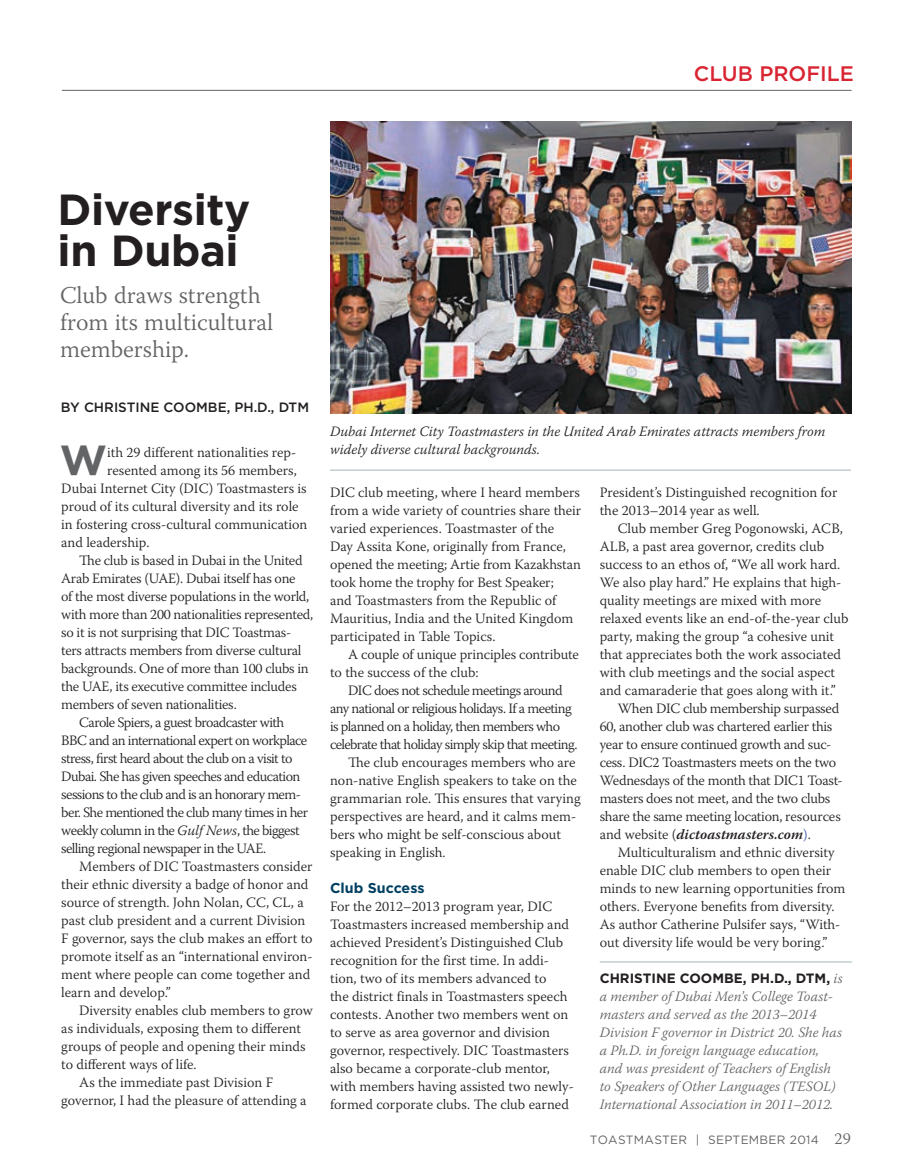
<style>
.page{position:relative;width:905px;height:1175px;background:#fff}
.page>*{position:absolute;margin:0;border:0;box-sizing:border-box;transform-origin:0 0}
.t1{font:700 43.5px/40.5px "Gotham";letter-spacing:-.01em;color:#231f20}
.t2{font:700 42px "Gotham";color:#636466}
.t3{font:300 24px/27px "Warnock Pro";color:#636466}
.t4{font:500 21px "Gotham";color:#d92432}
.t5{font:300 14.25px/18px "Warnock Pro";color:#231f20}
.t6{font:300 14.25px "Warnock Pro";letter-spacing:-.02em;color:#231f20}
.t7{font:300 14.25px "Warnock Pro";letter-spacing:-.04em;color:#231f20}
.t8{font:italic 300 14.25px/18px "Warnock Pro";color:#636466}
.t9{font:italic 300 14.25px/18px "Warnock Pro";color:#231f20}
.t10{font:italic 600 14.25px "Warnock Pro";color:#231f20}
.t11{font:700 14.25px "Gotham";color:#004063}
.t12{font:700 13.5px "Gotham";color:#231f20}
.t13{font:500 13.5px "Gotham";color:#231f20}
.t14{font:12px "Gotham";letter-spacing:.02em;color:#636466}
.s1{font-style:italic}
.s2{font-weight:300;font-style:normal}
.s3{font-weight:300;font-style:normal;color:#3953a4}
.s4{font-family:"Warnock Pro";font-weight:300;font-style:italic;font-size:14.25px;color:#636466}
.s5{font-family:"Warnock Pro";font-weight:300;font-size:16.5px}
</style>
<div class="page">
<hr style="left:62px;top:90px;width:789px;height:1px;background:#636466">
<hr style="left:330px;top:470px;width:521px;height:1px;background:#a2b5b7">
<hr style="left:599px;top:961px;width:252px;height:1px;background:#a2b5b7">
<img style="left:330px;top:121px;width:521px;height:292px">
<h3 class="t4" style="left:694px;top:60px;width:161px">CLUB PROFILE</h3>
<h1 class="t1" style="left:58px;top:189px;width:194px">Diversity in Dubai</h1>
<h3 class="t3" style="left:60px;top:281px;width:214px">Club draws strength from its multicultural membership.</h3>
<p class="t13" style="left:61px;top:399px;width:250px">BY CHRISTINE COOMBE, PH.D., DTM</p>
<h2 class="t2" style="left:60px;top:432px;width:49px">W</h2>
<p class="t5" style="left:107px;top:443px;width:191px">ith 29 different nationalities rep-</p>
<p class="t5" style="left:107px;top:461px;width:191px">resented among its 56 members,</p>
<p class="t5" style="left:61px;top:479px;width:247px">Dubai Internet City (DIC) Toastmasters is</p>
<p class="t5" style="left:61px;top:497px;width:239px">proud of its cultural diversity and its role</p>
<p class="t5" style="left:61px;top:515px;width:248px">in fostering cross-cultural communication</p>
<p class="t5" style="left:61px;top:533px;width:90px">and leadership.</p>
<p class="t6" style="left:79px;top:551px;width:225px">The club is based in Dubai in the United</p>
<p class="t6" style="left:61px;top:569px;width:236px">Arab Emirates (UAE). Dubai itself has one</p>
<p class="t6" style="left:61px;top:587px;width:250px">of the most diverse populations in the world,</p>
<p class="t6" style="left:61px;top:605px;width:253px">with more than 200 nationalities represented,</p>
<p class="t6" style="left:61px;top:623px;width:232px">so it is not surprising that DIC Toastmas-</p>
<p class="t6" style="left:61px;top:641px;width:242px">ters attracts members from diverse cultural</p>
<p class="t6" style="left:61px;top:659px;width:249px">backgrounds. One of more than 100 clubs in</p>
<p class="t6" style="left:61px;top:677px;width:237px">the UAE, its executive committee includes</p>
<p class="t6" style="left:61px;top:695px;width:177px">members of seven nationalities.</p>
<p class="t7" style="left:79px;top:713px;width:206px">Carole Spiers, a guest broadcaster with</p>
<p class="t7" style="left:61px;top:731px;width:247px">BBC and an international expert on workplace</p>
<p class="t7" style="left:61px;top:749px;width:233px">stress, first heard about the club on a visit to</p>
<p class="t7" style="left:61px;top:767px;width:241px">Dubai. She has given speeches and education</p>
<p class="t7" style="left:61px;top:785px;width:241px">sessions to the club and is an honorary mem-</p>
<p class="t7" style="left:61px;top:803px;width:248px">ber. She mentioned the club many times in her</p>
<p class="t7" style="left:61px;top:821px;width:240px">weekly column in the <span class="s1">Gulf News</span>, the biggest</p>
<p class="t7" style="left:61px;top:839px;width:206px">selling regional newspaper in the UAE.</p>
<p class="t5" style="left:79px;top:857px;width:235px">Members of DIC Toastmasters consider</p>
<p class="t5" style="left:61px;top:875px;width:249px">their ethnic diversity a badge of honor and</p>
<p class="t5" style="left:61px;top:893px;width:244px">source of strength. John Nolan, CC, CL, a</p>
<p class="t5" style="left:61px;top:911px;width:246px">past club president and a current Division</p>
<p class="t5" style="left:61px;top:929px;width:253px">F governor, says the club makes an effort to</p>
<p class="t5" style="left:61px;top:947px;width:253px">promote itself as an “international environ-</p>
<p class="t5" style="left:61px;top:965px;width:250px">ment where people can come together and</p>
<p class="t5" style="left:61px;top:983px;width:111px">learn and develop.”</p>
<p class="t5" style="left:79px;top:1001px;width:235px">Diversity enables club members to grow</p>
<p class="t5" style="left:61px;top:1019px;width:241px">as individuals, exposing them to different</p>
<p class="t5" style="left:61px;top:1037px;width:246px">groups of people and opening their minds</p>
<p class="t5" style="left:61px;top:1055px;width:137px">to different ways of life.</p>
<p class="t5" style="left:79px;top:1073px;width:195px">As the immediate past Division F</p>
<p class="t5" style="left:61px;top:1091px;width:247px">governor, I had the pleasure of attending a</p>
<p class="t9" style="left:330px;top:422px;width:497px">Dubai Internet City Toastmasters in the United Arab Emirates attracts members from widely diverse cultural backgrounds.</p>
<p class="t5" style="left:330px;top:483px;width:253px">DIC club meeting, where I heard members from a wide variety of countries share their varied experiences. Toastmaster of the<br>Day Assita Kone, originally from France, opened the meeting; Artie from Kazakhstan took home the trophy for Best Speaker;<br>and Toastmasters from the Republic of Mauritius, India and the United Kingdom participated in Table Topics.</p>
<p class="t5" style="left:330px;top:645px;width:250px;text-indent:18px">A couple of unique principles contribute to the success of the club:</p>
<p class="t7" style="left:348px;top:682px;width:216px">DIC does not schedule meetings around</p>
<p class="t7" style="left:330px;top:700px;width:243px">any national or religious holidays. If a meeting</p>
<p class="t7" style="left:330px;top:718px;width:231px">is planned on a holiday, then members who</p>
<p class="t7" style="left:330px;top:736px;width:249px">celebrate that holiday simply skip that meeting.</p>
<p class="t5" style="left:348px;top:753px;width:229px">The club encourages members who are</p>
<p class="t5" style="left:330px;top:771px;width:248px">non-native English speakers to take on the</p>
<p class="t5" style="left:330px;top:789px;width:252px">grammarian role. This ensures that varying</p>
<p class="t5" style="left:330px;top:807px;width:247px">perspectives are heard, and it calms mem-</p>
<p class="t5" style="left:330px;top:825px;width:232px">bers who might be self-conscious about</p>
<p class="t5" style="left:330px;top:843px;width:117px">speaking in English.</p>
<p class="t11" style="left:330px;top:878px;width:96px">Club Success</p>
<p class="t5" style="left:330px;top:897px;width:245px">For the 2012–2013 program year, DIC Toastmasters increased membership and achieved President’s Distinguished Club recognition for the first time. In addi&shy;tion, two of its members advanced to<br>the district finals in Toastmasters speech contests. Another two members went on to serve as area governor and division governor, respectively. DIC Toastmasters also became a corporate-club mentor, with members having assisted two newly&shy;formed corporate clubs. The club earned</p>
<p class="t5" style="left:599px;top:483px;width:239px">President’s Distinguished recognition for the 2013–2014 year as well.</p>
<p class="t5" style="left:617px;top:519px;width:226px">Club member Greg Pogonowski, ACB,</p>
<p class="t5" style="left:599px;top:537px;width:226px">ALB, a past area governor, credits club</p>
<p class="t5" style="left:599px;top:555px;width:242px">success to an ethos of, “We all work hard.</p>
<p class="t5" style="left:599px;top:573px;width:243px">We also play hard.” He explains that high-</p>
<p class="t5" style="left:599px;top:591px;width:223px">quality meetings are mixed with more</p>
<p class="t5" style="left:599px;top:609px;width:250px">relaxed events like an end-of-the-year club</p>
<p class="t5" style="left:599px;top:627px;width:236px">party, making the group “a cohesive unit</p>
<p class="t5" style="left:599px;top:645px;width:243px">that appreciates both the work associated</p>
<p class="t5" style="left:599px;top:663px;width:237px">with club meetings and the social aspect</p>
<p class="t5" style="left:599px;top:681px;width:237px">and camaraderie that goes along with it.”</p>
<p class="t6" style="left:617px;top:700px;width:223px">When DIC club membership surpassed</p>
<p class="t6" style="left:599px;top:718px;width:234px">60, another club was chartered earlier this</p>
<p class="t6" style="left:599px;top:736px;width:233px">year to ensure continued growth and suc-</p>
<p class="t6" style="left:599px;top:754px;width:238px">cess. DIC2 Toastmasters meets on the two</p>
<p class="t6" style="left:599px;top:772px;width:244px">Wednesdays of the month that DIC1 Toast-</p>
<p class="t6" style="left:599px;top:790px;width:232px">masters does not meet, and the two clubs</p>
<p class="t6" style="left:599px;top:808px;width:242px">share the same meeting location, resources</p>
<p class="t10" style="left:599px;top:826px;width:212px"><span class="s2">and website (</span>dictoastmasters.com<span class="s3">)</span><span class="s2">.</span></p>
<p class="t5" style="left:617px;top:843px;width:218px">Multiculturalism and ethnic diversity</p>
<p class="t5" style="left:599px;top:861px;width:233px">enable DIC club members to open their</p>
<p class="t5" style="left:599px;top:879px;width:247px">minds to new learning opportunities from</p>
<p class="t5" style="left:599px;top:897px;width:236px">others. Everyone benefits from diversity.</p>
<p class="t5" style="left:599px;top:915px;width:242px">As author Catherine Pulsifer says, “With-</p>
<p class="t5" style="left:599px;top:933px;width:229px">out diversity life would be very boring.”</p>
<p class="t12" style="left:599px;top:969px;width:244px">CHRISTINE COOMBE, PH.D., DTM, <span class="s4">is</span></p>
<p class="t8" style="left:599px;top:987px;width:244px">a member of Dubai Men’s College Toast&shy;masters and served as the 2013–2014<br>Division F governor in District 20. She has a Ph.D. in foreign language education, and was president of Teachers of English to Speakers of Other Languages (TESOL)<br>International Association in 2011–2012.</p>
<p class="t14" style="left:590px;top:1131px;width:262px">TOASTMASTER | SEPTEMBER 2014 <span class="s5">29</span></p>
</div>
